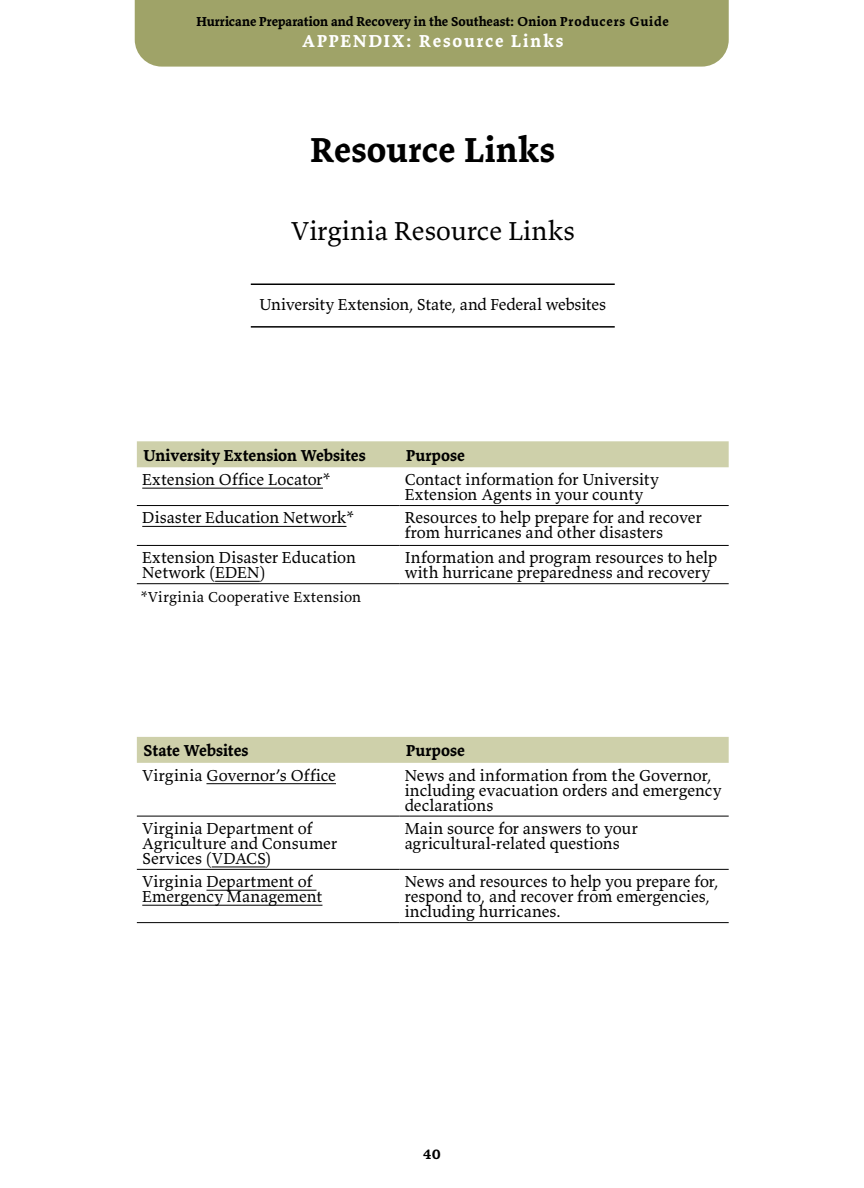
<style>
.page{position:relative;width:864px;height:1188px;background:#fff}
.page>*{position:absolute;margin:0;border:0;box-sizing:border-box;transform-origin:0 0}
.t1{font:700 36px "Valkyrie T3";letter-spacing:.01em;color:#000}
.t2{font:27px "Valkyrie T3";color:#000}
.t3{font:700 18px "Valkyrie T3";letter-spacing:.105em;color:#fff}
.t4{font:16.5px/15px "Valkyrie T3";color:#000}
.t5{font:700 16.5px "Valkyrie T3";letter-spacing:.005em;color:#000}
.t6{font:15px "Valkyrie T3";letter-spacing:.015em;color:#000}
.t7{font:700 15px "Valkyrie T3";color:#000}
.t8{font:700 13.5px "Valkyrie T3";letter-spacing:.005em;color:#000}
</style>
<div class="page">
<div style="left:135px;top:0;width:594px;height:67px;background:#9fa368"></div>
<div style="left:137px;top:441px;width:592px;height:26px;background:#ced0aa"></div>
<hr style="left:137px;top:505px;width:262px;height:1px;background:#000">
<hr style="left:399px;top:505px;width:330px;height:1px;background:#000">
<hr style="left:137px;top:545px;width:262px;height:1px;background:#000">
<hr style="left:399px;top:545px;width:330px;height:1px;background:#000">
<hr style="left:137px;top:583px;width:262px;height:1px;background:#000">
<hr style="left:399px;top:583px;width:330px;height:1px;background:#000">
<hr style="left:142px;top:488px;width:181px;height:1px;background:#000">
<hr style="left:142px;top:526px;width:205px;height:1px;background:#000">
<hr style="left:215px;top:581px;width:45px;height:1px;background:#000">
<div style="left:137px;top:737px;width:592px;height:26px;background:#ced0aa"></div>
<hr style="left:137px;top:816px;width:262px;height:1px;background:#000">
<hr style="left:399px;top:816px;width:330px;height:1px;background:#000">
<hr style="left:137px;top:869px;width:262px;height:1px;background:#000">
<hr style="left:399px;top:869px;width:330px;height:1px;background:#000">
<hr style="left:137px;top:922px;width:262px;height:1px;background:#000">
<hr style="left:399px;top:922px;width:330px;height:1px;background:#000">
<hr style="left:206px;top:783px;width:130px;height:1px;background:#000">
<hr style="left:212px;top:867px;width:54px;height:1px;background:#000">
<hr style="left:206px;top:890px;width:110px;height:1px;background:#000">
<hr style="left:142px;top:905px;width:180px;height:1px;background:#000">
<hr style="left:251px;top:284px;width:364px;height:1px;background:#000">
<hr style="left:251px;top:326px;width:364px;height:2px;background:#000">
<p class="t8" style="left:197px;top:13px;width:474px">Hurricane Preparation and Recovery in the Southeast: Onion Producers Guide</p>
<p class="t3" style="left:302px;top:30px;width:263px">APPENDIX: Resource Links</p>
<h1 class="t1" style="left:310px;top:127px;width:246px">Resource Links</h1>
<h2 class="t2" style="left:291px;top:214px;width:286px">Virginia Resource Links</h2>
<p class="t4" style="left:259px;top:297px;width:348px">University Extension, State, and Federal websites</p>
<p class="t5" style="left:144px;top:445px;width:224px">University Extension Websites</p>
<p class="t5" style="left:406px;top:445px;width:60px">Purpose</p>
<p class="t4" style="left:142px;top:472px;width:190px">Extension Office Locator*</p>
<p class="t4" style="left:405px;top:472px;width:256px">Contact information for University<br>Extension Agents in your county</p>
<p class="t4" style="left:142px;top:510px;width:214px">Disaster Education Network*</p>
<p class="t4" style="left:405px;top:510px;width:299px">Resources to help prepare for and recover from hurricanes and other disasters</p>
<p class="t4" style="left:142px;top:550px;width:215px">Extension Disaster Education<br>Network (EDEN)</p>
<p class="t4" style="left:405px;top:550px;width:314px">Information and program resources to help with hurricane preparedness and recovery</p>
<p class="t6" style="left:141px;top:587px;width:222px">*Virginia Cooperative Extension</p>
<p class="t5" style="left:144px;top:740px;width:106px">State Websites</p>
<p class="t5" style="left:406px;top:740px;width:60px">Purpose</p>
<p class="t4" style="left:142px;top:767px;width:195px">Virginia Governor’s Office</p>
<p class="t4" style="left:405px;top:767px;width:318px">News and information from the Governor, including evacuation orders and emergency declarations</p>
<p class="t4" style="left:142px;top:820px;width:196px">Virginia Department of<br>Agriculture and Consumer<br>Services (VDACS)</p>
<p class="t4" style="left:405px;top:820px;width:235px">Main source for answers to your agricultural-related questions</p>
<p class="t4" style="left:142px;top:874px;width:182px">Virginia Department of<br>Emergency Management</p>
<p class="t4" style="left:405px;top:874px;width:316px">News and resources to help you prepare for, respond to, and recover from emergencies, including hurricanes.</p>
<p class="t7" style="left:423px;top:1144px;width:20px">40</p>
</div>
